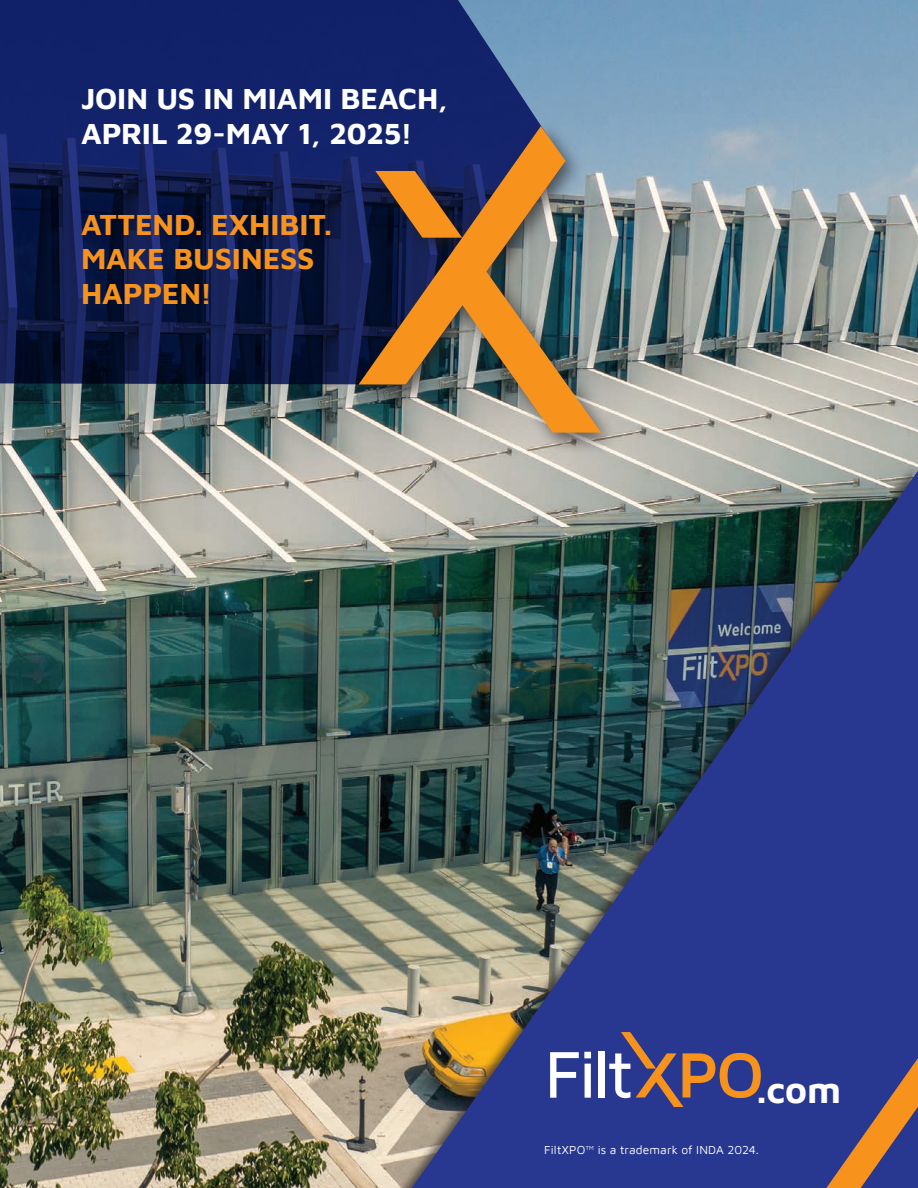
<style>
.page{position:relative;width:918px;height:1188px;background:#fff}
.page>*{position:absolute;margin:0;border:0;box-sizing:border-box;transform-origin:0 0}
.t1{font:37.2px "Maven Pro";color:#fff}
.t2{font:30px/34.5px "Maven Pro";color:#fff}
.t3{font:30px "Maven Pro";letter-spacing:-.005em;color:#f7931d}
.Bodycopy{font:12px "Maven Pro";letter-spacing:.015em;color:#fff}
</style>
<div class="page">
<img style="left:0;top:0;width:918px;height:1188px">
<div style="left:386px;top:464px;width:532px;height:724px;background:#231f20;opacity:.65"></div>
<img style="left:412px;top:471px;width:506px;height:717px">
<svg style="left:826px;top:1058px;width:92px;height:130px;background:#66536d"></svg>
<svg style="left:550px;top:1052px;width:41px;height:46px"></svg>
<div style="left:598px;top:1051px;width:7px;height:47px;background:#fff"></div>
<svg style="left:609px;top:1032px;width:152px;height:75px;background:#5f5478"></svg>
<svg style="left:0;top:0;width:565px;height:384px;background:#14245c"></svg>
<div style="left:351px;top:120px;width:269px;height:334px;background:#231f20;opacity:.65"></div>
<img style="left:359px;top:126px;width:242px;height:307px">
<p class="t2" style="left:81px;top:80px;width:368px">JOIN US IN MIAMI BEACH,<br>APRIL 29-MAY 1, 2025!</p>
<p class="t3" style="left:81px;top:204px;width:252px">ATTEND. EXHIBIT.</p>
<p class="t3" style="left:81px;top:238px;width:235px">MAKE BUSINESS</p>
<p class="t3" style="left:81px;top:273px;width:133px">HAPPEN!</p>
<p class="t1" style="left:757px;top:1065px;width:86px">.com</p>
<p class="Bodycopy" style="left:544px;top:1142px;width:216px">FiltXPO™ is a trademark of INDA 2024.</p>
</div>
